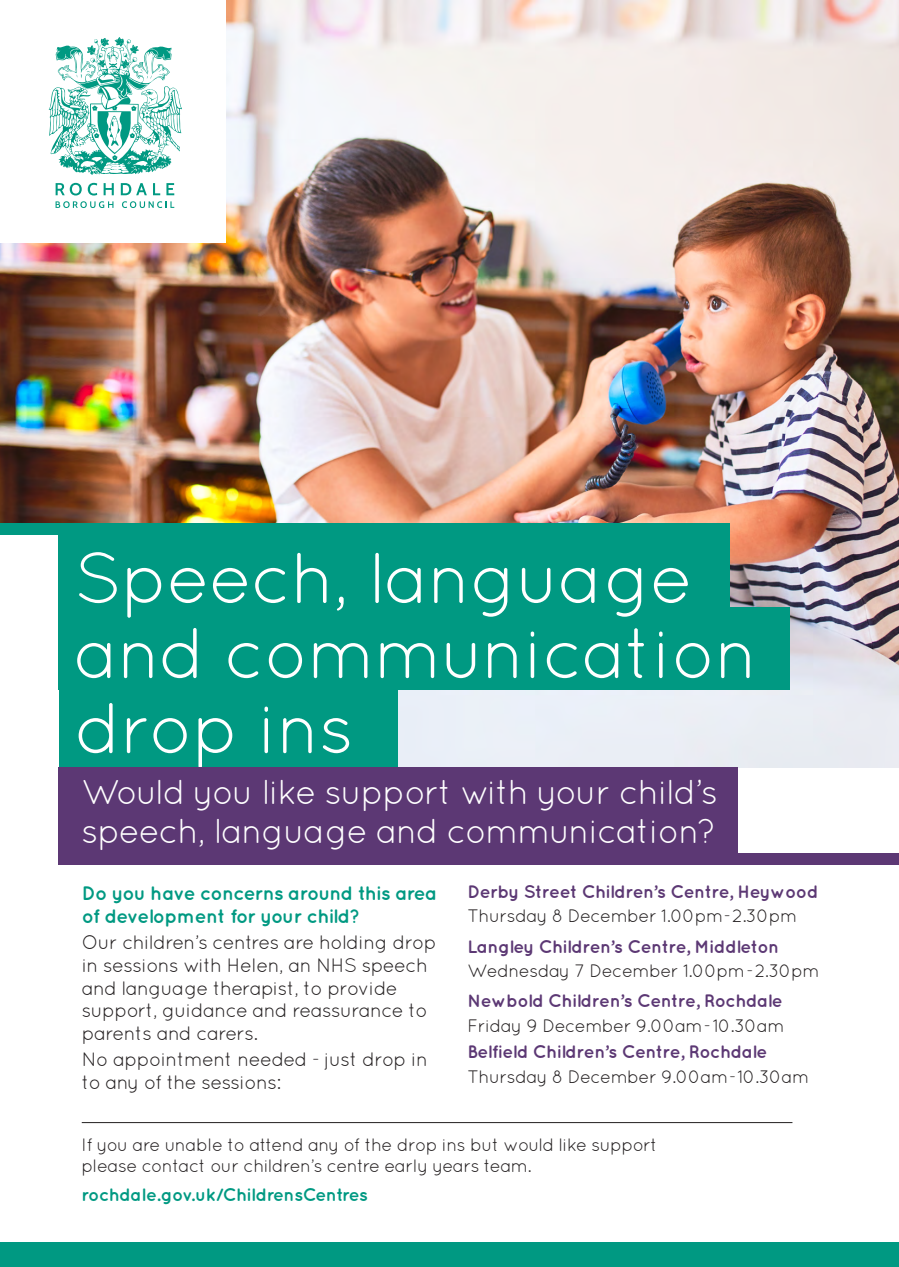
<style>
.page{position:relative;width:899px;height:1267px;background:#fff}
.page>*{position:absolute;margin:0;border:0;box-sizing:border-box;transform-origin:0 0}
.t1{font:71.7px/75px "Quicksand";letter-spacing:-.02em;color:#fff}
.t2{font:34.5px/38.8px "Quicksand";letter-spacing:-.03em;color:#fff}
.t3{font:19.5px/22.5px "Quicksand";letter-spacing:-.03em;color:#231f20}
.t4{font:700 19.5px/22.5px "Quicksand";letter-spacing:-.035em;color:#009982}
.t5{font:18px/25.2px "Quicksand";letter-spacing:-.03em;color:#231f20}
.t6{font:700 18px "Quicksand";letter-spacing:-.03em;color:#009982}
.s1{font-weight:700;color:#5c3874}
</style>
<div class="page">
<img style="left:0;top:1px;width:899px;height:526px">
<svg style="left:0;top:527px;width:899px;height:597px"></svg>
<div style="left:0;top:0;width:226px;height:242px;background:#fff"></div>
<svg style="left:56px;top:183px;width:26px;height:12px"></svg>
<svg style="left:88px;top:183px;width:9px;height:12px"></svg>
<svg style="left:104px;top:183px;width:10px;height:12px"></svg>
<svg style="left:121px;top:183px;width:26px;height:12px"></svg>
<svg style="left:153px;top:183px;width:7px;height:12px"></svg>
<svg style="left:166px;top:183px;width:8px;height:12px"></svg>
<svg style="left:56px;top:201px;width:57px;height:7px"></svg>
<svg style="left:122px;top:201px;width:52px;height:7px"></svg>
<svg style="left:49px;top:37px;width:133px;height:138px"></svg>
<div style="left:59px;top:523px;width:671px;height:91px;background:#009982"></div>
<div style="left:59px;top:606px;width:731px;height:83px;background:#009982"></div>
<div style="left:59px;top:675px;width:338px;height:92px;background:#009982"></div>
<div style="left:0;top:523px;width:579px;height:11px;background:#009982"></div>
<div style="left:59px;top:853px;width:840px;height:12px;background:#5c3874"></div>
<div style="left:59px;top:767px;width:679px;height:98px;background:#5c3874"></div>
<hr style="left:82px;top:1121px;width:710px;height:1px;background:#231f20">
<div style="left:0;top:1241px;width:899px;height:25px;background:#009982"></div>
<p class="t1" style="left:74px;top:539px;width:685px">Speech, language and communication drop ins</p>
<p class="t2" style="left:81px;top:771px;width:638px">Would you like support with your child’s speech, language and communication?</p>
<p class="t4" style="left:82px;top:881px;width:357px">Do you have concerns around this area of development for your child?</p>
<p class="t3" style="left:82px;top:931px;width:356px">Our children’s centres are holding drop in sessions with Helen, an NHS speech and language therapist, to provide support, guidance and reassurance to parents and carers.</p>
<p class="t3" style="left:82px;top:1047px;width:348px">No appointment needed - just drop in to any of the sessions:</p>
<p class="t5" style="left:467px;top:878px;width:353px;line-height:24.5px"><span class="s1">Derby Street</span> <span class="s1">Children’s Centre, Heywood<br></span>Thursday 8 December 1.00pm-2.30pm</p>
<p class="t5" style="left:467px;top:934px;width:354px;line-height:24.5px"><span class="s1">Langley C</span><span class="s1">hildren’s Centre, Middleton<br></span>Wednesday 7 December 1.00pm-2.30pm</p>
<p class="t5" style="left:467px;top:988px;width:343px"><span class="s1">Newbold C</span><span class="s1">hildren’s Centre, Rochdale </span>Friday 9 December 9.00am-10.30am <span class="s1">Belfield</span> <span class="s1">Children’s Centre, Rochdale </span>Thursday 8 December 9.00am-10.30am</p>
<p class="t5" style="left:81px;top:1133px;width:578px;line-height:21px">If you are unable to attend any of the drop ins but would like support please contact our children’s centre early years team.</p>
<p class="t6" style="left:81px;top:1183px;width:288px">rochdale.gov.uk/ChildrensCentres</p>
</div>
